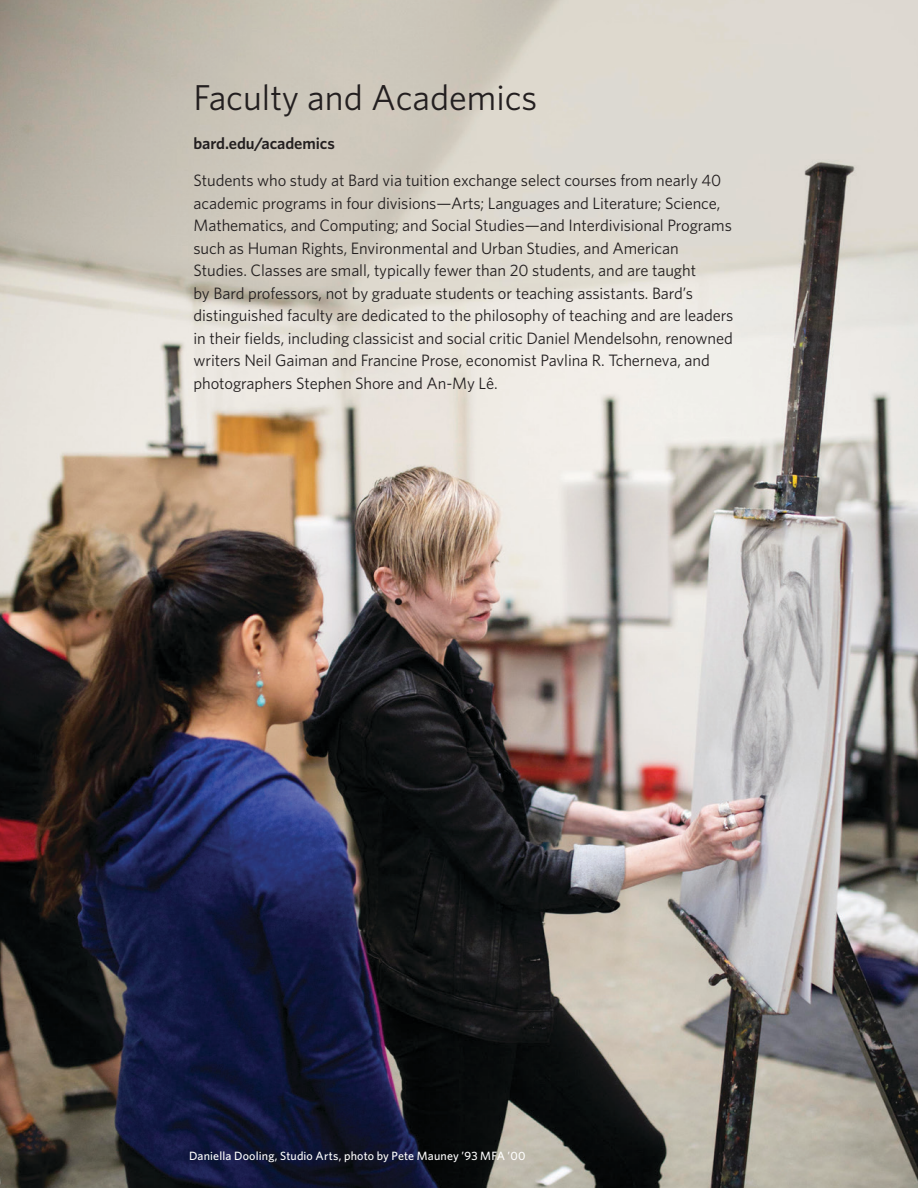
<style>
.page{position:relative;width:918px;height:1188px;background:#fff}
.page>*{position:absolute;margin:0;border:0;box-sizing:border-box;transform-origin:0 0}
.t1{font:36px "Whitney";color:#231f20}
.t2{font:16.5px/22.5px "Whitney";letter-spacing:-.005em;color:#231f20}
.t3{font:600 16.5px "Whitney";letter-spacing:-.005em;color:#231f20}
.t4{font:500 12px "Whitney";letter-spacing:.015em;color:#fff}
</style>
<div class="page">
<img style="left:0;top:0;width:918px;height:1188px">
<p class="t1" style="left:194px;top:76px;width:345px">Faculty and Academics</p>
<p class="t3" style="left:194px;top:133px;width:143px">bard.edu/academics</p>
<p class="t2" style="left:194px;top:169px;width:542px">Students who study at Bard via tuition exchange select courses from nearly 40 academic programs in four divisions—Arts; Languages and Literature; Science, Mathematics, and Computing; and Social Studies—and Interdivisional Programs such as Human Rights, Environmental and Urban Studies, and American Studies. Classes are small, typically fewer than 20 students, and are taught<br>by Bard professors, not by graduate students or teaching assistants. Bard’s distinguished faculty are dedicated to the philosophy of teaching and are leaders in their fields, including classicist and social critic Daniel Mendelsohn, renowned writers Neil Gaiman and Francine Prose, economist Pavlina R. Tcherneva, and photographers Stephen Shore and An-My Lê.</p>
<p class="t4" style="left:189px;top:1148px;width:338px">Daniella Dooling, Studio Arts, photo by Pete Mauney ’93 MFA ’00</p>
</div>
